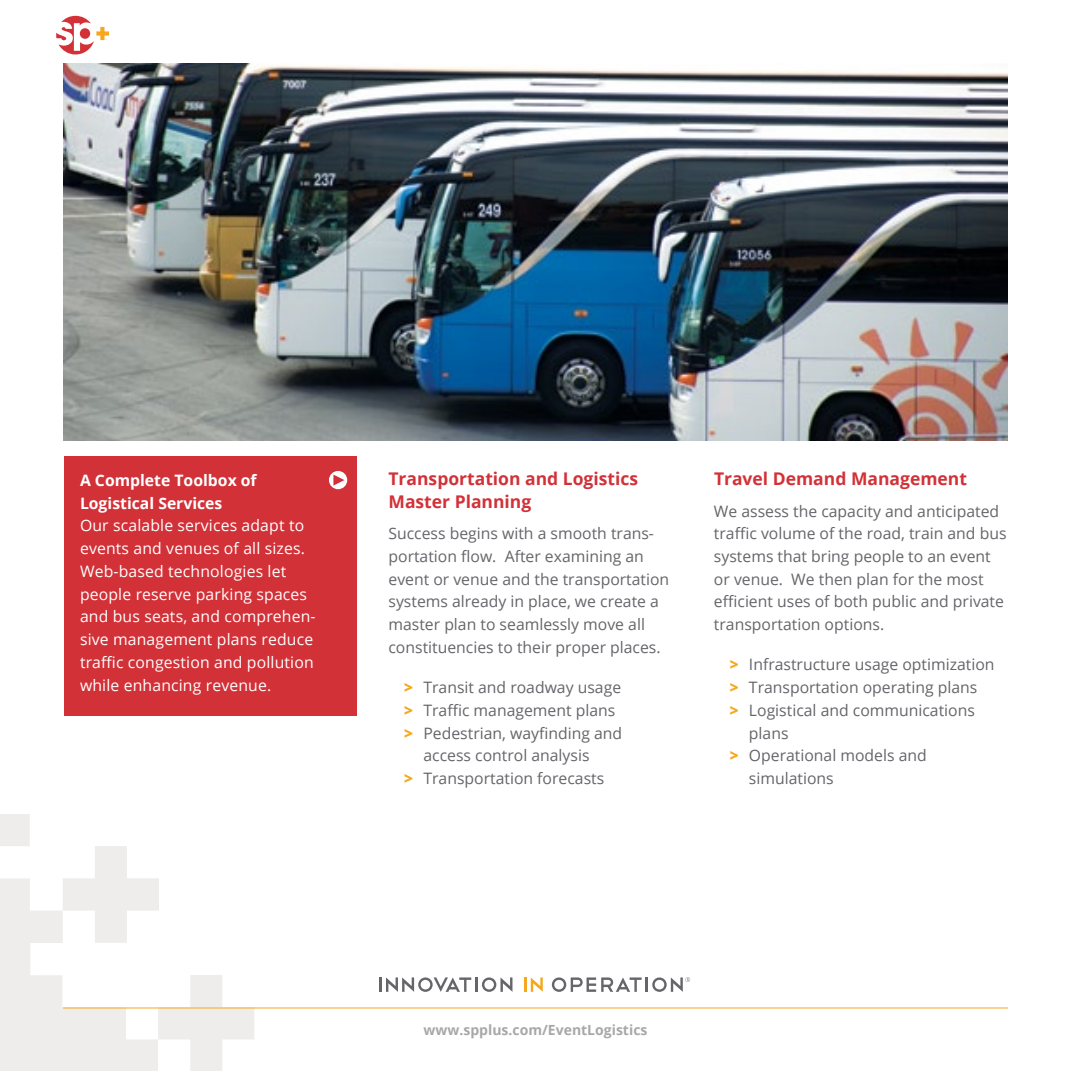
<style>
.page{position:relative;width:1071px;height:1071px;background:#fff}
.page>*{position:absolute;margin:0;border:0;box-sizing:border-box;transform-origin:0 0}
.t1{font:700 17.5px/22.8px "Open Sans";color:#d23138}
.t2{font:15.75px/22.8px "Open Sans";color:#65656a}
.t3{font:15.75px/22.8px "Open Sans";letter-spacing:.01em;color:#fff}
.t4{font:700 15.75px/22.8px "Open Sans";color:#fff}
.t5{font:700 14px "Open Sans";color:#a9a8a9}
.s1{font-weight:800;color:#f5a81d}
</style>
<div class="page">
<hr style="left:379px;top:977px;width:3px;height:15px;background:#65656a">
<svg style="left:386px;top:977px;width:85px;height:15px"></svg>
<hr style="left:475px;top:977px;width:3px;height:15px;background:#65656a">
<svg style="left:482px;top:977px;width:30px;height:15px"></svg>
<hr style="left:524px;top:977px;width:3px;height:15px;background:#f5a81d">
<svg style="left:531px;top:977px;width:12px;height:15px"></svg>
<svg style="left:552px;top:977px;width:138px;height:15px"></svg>
<svg style="left:0;top:814px;width:254px;height:257px"></svg>
<img style="left:64px;top:64px;width:943px;height:376px">
<hr style="left:63px;top:1008px;width:945px;height:1px;background:#f5a81d">
<div style="left:64px;top:457px;width:293px;height:259px;background:#d23138"></div>
<div style="left:329px;top:471px;width:18px;height:18px;background:#fff;border-radius:50%"></div>
<svg style="left:333px;top:475px;width:11px;height:11px"></svg>
<svg style="left:56px;top:16px;width:53px;height:39px"></svg>
<p class="t4" style="left:80px;top:468px;width:178px">A Complete Toolbox of<br>Logistical Services</p>
<p class="t3" style="left:80px;top:514px;width:237px">Our scalable services adapt to events and venues of all sizes.<br>Web-based technologies let people reserve parking spaces and bus seats, and comprehen&shy;sive management plans reduce traffic congestion and pollution while enhancing revenue.</p>
<p class="t1" style="left:388px;top:467px;width:251px">Transportation and Logistics<br>Master Planning</p>
<p class="t2" style="left:388px;top:522px;width:282px">Success begins with a smooth trans&shy;portation flow. After examining an event or venue and the transportation systems already in place, we create a master plan to seamlessly move all constituencies to their proper places.</p>
<p class="t2" style="left:404px;top:676px;width:218px"><span class="s1">&gt;</span> Transit and roadway usage</p>
<p class="t2" style="left:404px;top:698px;width:213px"><span class="s1">&gt;</span> Traffic management plans</p>
<p class="t2" style="left:404px;top:721px;width:219px"><span class="s1">&gt;</span> Pedestrian, wayfinding and</p>
<p class="t2" style="left:423px;top:744px;width:168px">access control analysis</p>
<p class="t2" style="left:404px;top:767px;width:202px"><span class="s1">&gt;</span> Transportation forecasts</p>
<p class="t1" style="left:714px;top:467px;width:254px">Travel Demand Management</p>
<p class="t2" style="left:714px;top:499px;width:294px">We assess the capacity and anticipated traffic volume of the road, train and bus systems that bring people to an event or venue. We then plan for the most efficient uses of both public and private transportation options.</p>
<p class="t2" style="left:730px;top:653px;width:266px"><span class="s1">&gt;</span> Infrastructure usage optimization</p>
<p class="t2" style="left:730px;top:676px;width:249px"><span class="s1">&gt;</span> Transportation operating plans</p>
<p class="t2" style="left:730px;top:698px;width:247px"><span class="s1">&gt;</span> Logistical and communications</p>
<p class="t2" style="left:749px;top:721px;width:41px">plans</p>
<p class="t2" style="left:730px;top:744px;width:199px"><span class="s1">&gt;</span> Operational models and</p>
<p class="t2" style="left:749px;top:767px;width:86px">simulations</p>
<p class="t5" style="left:423px;top:1020px;width:225px">www.spplus.com/EventLogistics</p>
</div>
